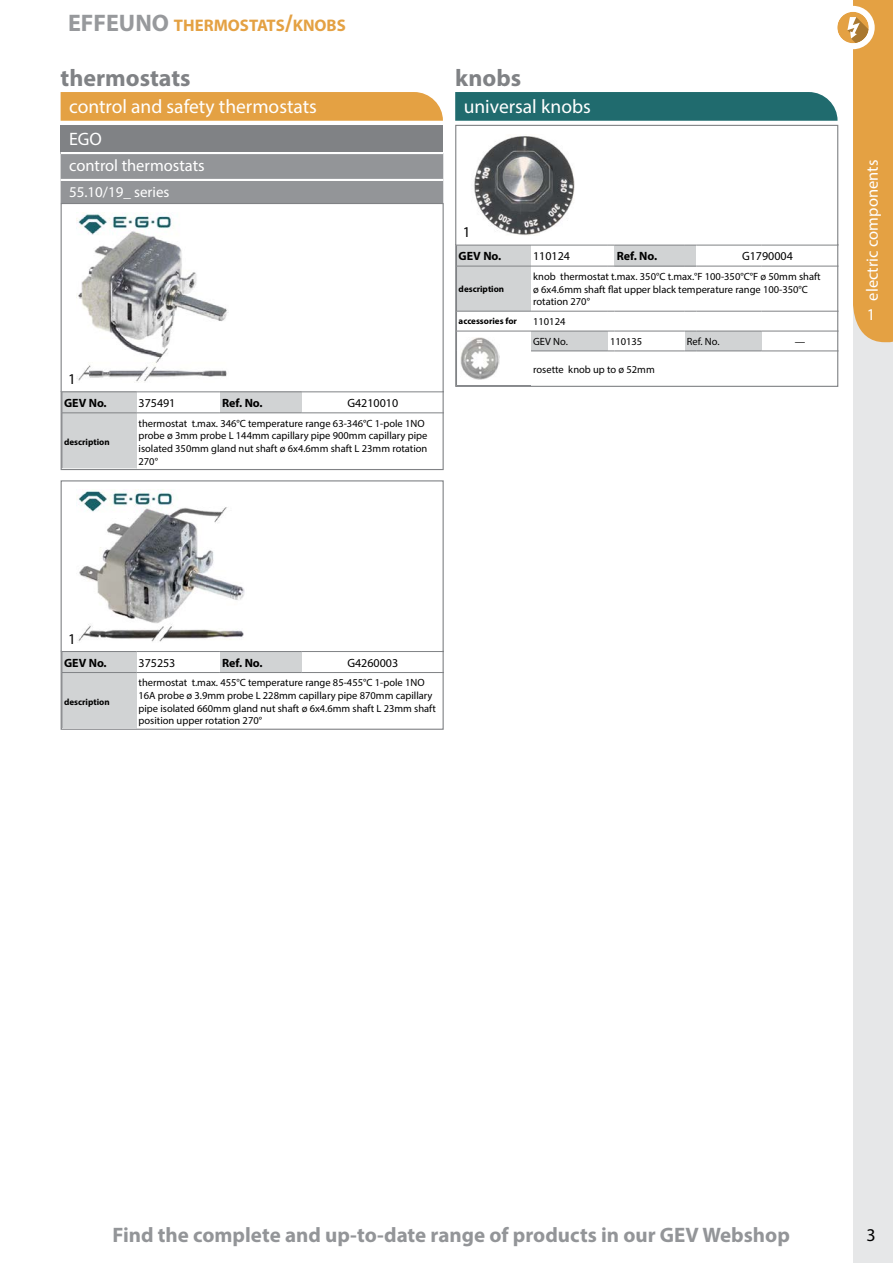
<style>
.page{position:relative;width:893px;height:1263px;background:#fff}
.page>*{position:absolute;margin:0;border:0;box-sizing:border-box;transform-origin:0 0}
.t1{font:700 24px "Myriad Pro";color:#808285}
.t2{font:700 21px "Myriad Pro";color:#939598}
.t3{font:19.5px "Myriad Pro";color:#fff}
.t4{font:18px "Myriad Pro";color:#fff}
.t5{font:18px "Myriad Pro";color:#000}
.t6{font:700 16.8px "Myriad Pro";color:#e4a143}
.t7{font:16.5px "Myriad Pro";color:#fff}
.t8{font:15px "Myriad Pro";color:#fff}
.t9{font:15px "Myriad Pro";color:#000}
.t10{font:12px "Myriad Pro";color:#000}
.t11{font:700 12px "Myriad Pro";color:#000}
.t12{font:10.5px/12.6px "Myriad Pro";color:#000}
.t13{font:700 9px "Myriad Pro";color:#000}
.s1{font-size:24px;color:#97999c}
.s2{font-size:24px}
</style>
<div class="page">
<div style="left:853px;top:0;width:40px;height:1263px;background:#e6e7e8"></div>
<div style="left:837px;top:12px;width:32px;height:31px;background:#e4a143;border-radius:50%"></div>
<svg style="left:847px;top:0;width:46px;height:342px;background:#e7af61"></svg>
<div style="left:61px;top:125px;width:382px;height:28px;background:#808285"></div>
<div style="left:61px;top:154px;width:382px;height:49px;background:#939598"></div>
<hr style="left:61px;top:152px;width:382px;height:2px;background:#fff">
<hr style="left:61px;top:179px;width:382px;height:2px;background:#fff">
<div style="left:61px;top:92px;width:382px;height:29px;background:#e4a143"></div>
<img style="left:77px;top:214px;width:152px;height:169px">
<div style="left:61px;top:203px;width:383px;height:189px;border:1px solid #808285"></div>
<div style="left:62px;top:392px;width:74px;height:21px;background:#d1d3d4"></div>
<div style="left:220px;top:392px;width:82px;height:21px;background:#d1d3d4"></div>
<div style="left:62px;top:413px;width:74px;height:56px;background:#d1d3d4"></div>
<hr style="left:62px;top:392px;width:74px;height:1px;background:#808285">
<hr style="left:136px;top:392px;width:84px;height:1px;background:#808285">
<hr style="left:220px;top:392px;width:82px;height:1px;background:#808285">
<hr style="left:302px;top:392px;width:142px;height:1px;background:#808285">
<hr style="left:62px;top:413px;width:74px;height:1px;background:#808285">
<hr style="left:136px;top:413px;width:84px;height:1px;background:#808285">
<hr style="left:220px;top:413px;width:82px;height:1px;background:#808285">
<hr style="left:302px;top:413px;width:142px;height:1px;background:#808285">
<div style="left:61px;top:390px;width:383px;height:80px;border:1px solid #808285"></div>
<img style="left:78px;top:490px;width:167px;height:152px">
<div style="left:61px;top:480px;width:383px;height:172px;border:1px solid #808285"></div>
<div style="left:62px;top:651px;width:74px;height:21px;background:#d1d3d4"></div>
<div style="left:220px;top:651px;width:82px;height:21px;background:#d1d3d4"></div>
<div style="left:62px;top:672px;width:74px;height:56px;background:#d1d3d4"></div>
<hr style="left:62px;top:672px;width:74px;height:1px;background:#808285">
<hr style="left:136px;top:672px;width:84px;height:1px;background:#808285">
<hr style="left:220px;top:672px;width:82px;height:1px;background:#808285">
<hr style="left:302px;top:672px;width:142px;height:1px;background:#808285">
<div style="left:61px;top:650px;width:383px;height:80px;border:1px solid #808285"></div>
<div style="left:455px;top:92px;width:382px;height:29px;background:#206b6e"></div>
<img style="left:474px;top:136px;width:101px;height:100px">
<div style="left:455px;top:125px;width:383px;height:121px;border:1px solid #808285"></div>
<div style="left:456px;top:245px;width:75px;height:21px;background:#d1d3d4"></div>
<div style="left:614px;top:245px;width:82px;height:21px;background:#d1d3d4"></div>
<div style="left:456px;top:266px;width:75px;height:45px;background:#d1d3d4"></div>
<hr style="left:456px;top:266px;width:75px;height:1px;background:#808285">
<hr style="left:531px;top:266px;width:77px;height:1px;background:#808285">
<hr style="left:614px;top:266px;width:71px;height:1px;background:#808285">
<hr style="left:696px;top:266px;width:66px;height:1px;background:#808285">
<hr style="left:762px;top:266px;width:76px;height:1px;background:#808285">
<svg style="left:457px;top:311px;width:379px;height:41px"></svg>
<img style="left:460px;top:337px;width:40px;height:43px">
<div style="left:455px;top:244px;width:383px;height:143px;border:1px solid #808285"></div>
<h3 class="t6" style="left:68px;top:14px;width:279px"><span class="s1">EFFEUNO</span> THERMOSTATS<span class="s2">/</span>KNOBS</h3>
<h1 class="t1" style="left:61px;top:62px;width:132px">thermostats</h1>
<h3 class="t3" style="left:69px;top:94px;width:249px">control and safety thermostats</h3>
<h3 class="t4" style="left:69px;top:127px;width:34px">EGO</h3>
<h3 class="t7" style="left:69px;top:156px;width:137px">control thermostats</h3>
<h3 class="t8" style="left:69px;top:183px;width:102px">55.10/19_ series</h3>
<h3 class="t9" style="left:68px;top:370px;width:9px">1</h3>
<p class="t11" style="left:64px;top:395px;width:44px">GEV No.</p>
<p class="t10" style="left:139px;top:395px;width:38px">375491</p>
<p class="t11" style="left:222px;top:395px;width:42px">Ref. No.</p>
<p class="t10" style="left:347px;top:395px;width:52px">G4210010</p>
<p class="t13" style="left:64px;top:436px;width:47px">description</p>
<p class="t12" style="left:139px;top:417px;width:290px">thermostat t.max. 346°C temperature range 63-346°C 1-pole 1NO probe ø 3mm probe L 144mm capillary pipe 900mm capillary pipe isolated 350mm gland nut shaft ø 6x4.6mm shaft L 23mm rotation 270°</p>
<h1 class="t1" style="left:455px;top:62px;width:67px">knobs</h1>
<h3 class="t3" style="left:464px;top:94px;width:129px">universal knobs</h3>
<h3 class="t9" style="left:463px;top:223px;width:9px">1</h3>
<p class="t11" style="left:459px;top:248px;width:44px">GEV No.</p>
<p class="t10" style="left:533px;top:249px;width:38px">110124</p>
<p class="t11" style="left:617px;top:248px;width:42px">Ref. No.</p>
<p class="t10" style="left:742px;top:249px;width:52px">G1790004</p>
<p class="t13" style="left:459px;top:283px;width:47px">description</p>
<p class="t12" style="left:533px;top:270px;width:289px">knob thermostat t.max. 350°C t.max.°F 100-350°C°F ø 50mm shaft ø 6x4.6mm shaft flat upper black temperature range 100-350°C rotation 270°</p>
<p class="t13" style="left:459px;top:316px;width:60px">accessories for</p>
<p class="t12" style="left:533px;top:311px;width:36px;line-height:19.8px">110124<br>GEV No.</p>
<p class="t12" style="left:610px;top:335px;width:34px">110135</p>
<p class="t12" style="left:687px;top:335px;width:34px">Ref. No.</p>
<p class="t12" style="left:795px;top:335px;width:12px">—</p>
<p class="t12" style="left:533px;top:363px;width:123px">rosette knob up to ø 52mm</p>
<h3 class="t7" style="left:862px;top:301px;width:142px;rotate:-90deg">electric components</h3>
<h3 class="t7" style="left:867px;top:305px;width:10px">1</h3>
<h3 class="t9" style="left:68px;top:629px;width:9px">1</h3>
<p class="t11" style="left:64px;top:655px;width:44px">GEV No.</p>
<p class="t10" style="left:139px;top:655px;width:38px">375253</p>
<p class="t11" style="left:222px;top:655px;width:42px">Ref. No.</p>
<p class="t10" style="left:347px;top:655px;width:52px">G4260003</p>
<p class="t13" style="left:64px;top:696px;width:47px">description</p>
<p class="t12" style="left:139px;top:676px;width:299px">thermostat t.max. 455°C temperature range 85-455°C 1-pole 1NO 16A probe ø 3.9mm probe L 228mm capillary pipe 870mm capillary pipe isolated 660mm gland nut shaft ø 6x4.6mm shaft L 23mm shaft position upper rotation 270°</p>
<h2 class="t2" style="left:112px;top:1221px;width:679px">Find the complete and up-to-date range of products in our GEV Webshop</h2>
<h3 class="t5" style="left:866px;top:1224px;width:11px">3</h3>
</div>
